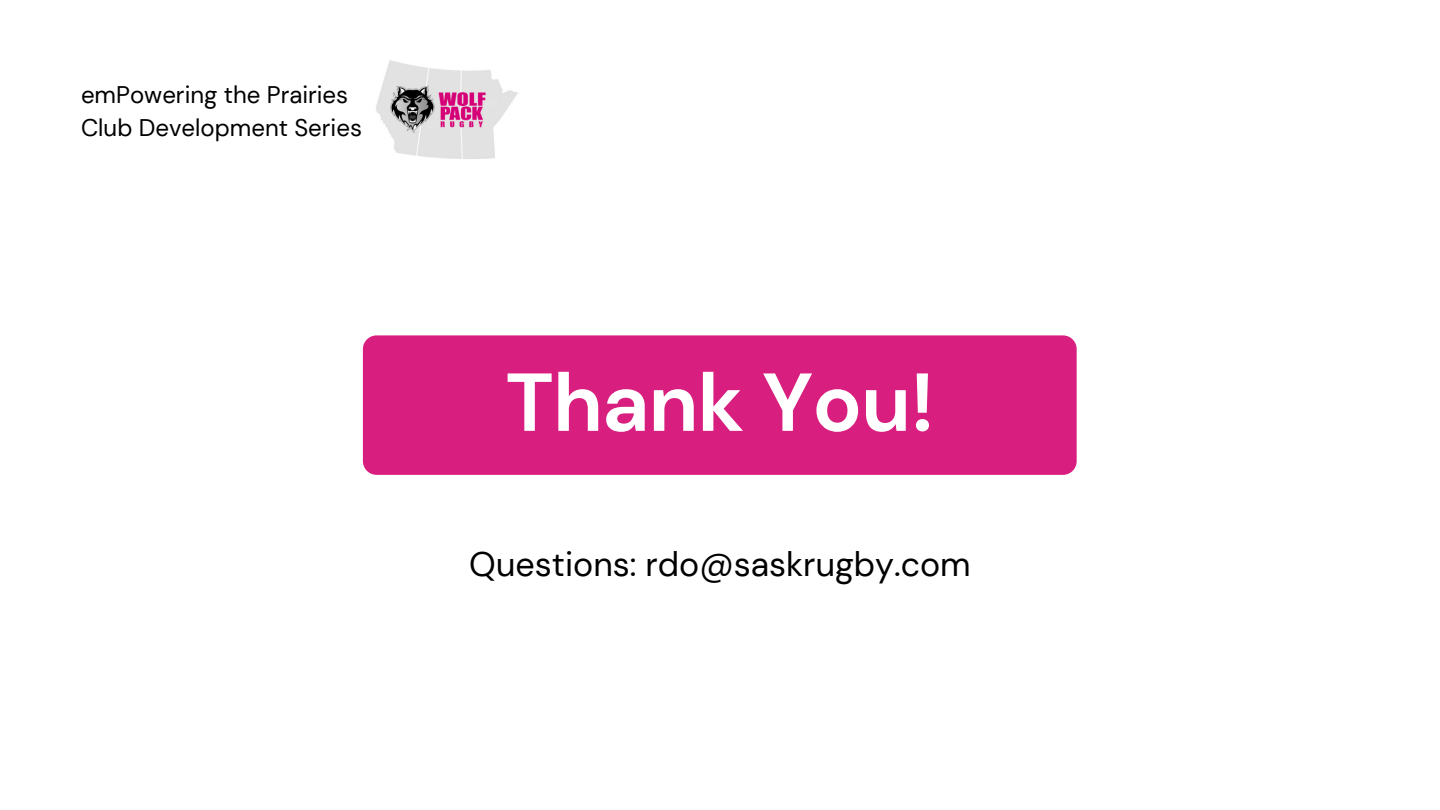
<style>
.page{position:relative;width:1440px;height:810px;background:#fff}
.page>*{position:absolute;margin:0;border:0;box-sizing:border-box;transform-origin:0 0}
.t1{font:700 82px "DM Sans";letter-spacing:-.01em;color:#fff}
.t2{font:34px "DM Sans";color:#000}
.t3{font:24px/33px "DM Sans";color:#000}
</style>
<div class="page">
<div style="left:363px;top:335px;width:714px;height:140px;background:#d81e7e;border-radius:14px"></div>
<img style="left:376px;top:60px;width:142px;height:99px">
<p class="t3" style="left:81px;top:79px;width:283px">emPowering the Prairies<br>Club Development Series</p>
<p class="t1" style="left:505px;top:350px;width:431px">Thank You!</p>
<p class="t2" style="left:469px;top:542px;width:503px">Questions: rdo@saskrugby.com</p>
</div>
